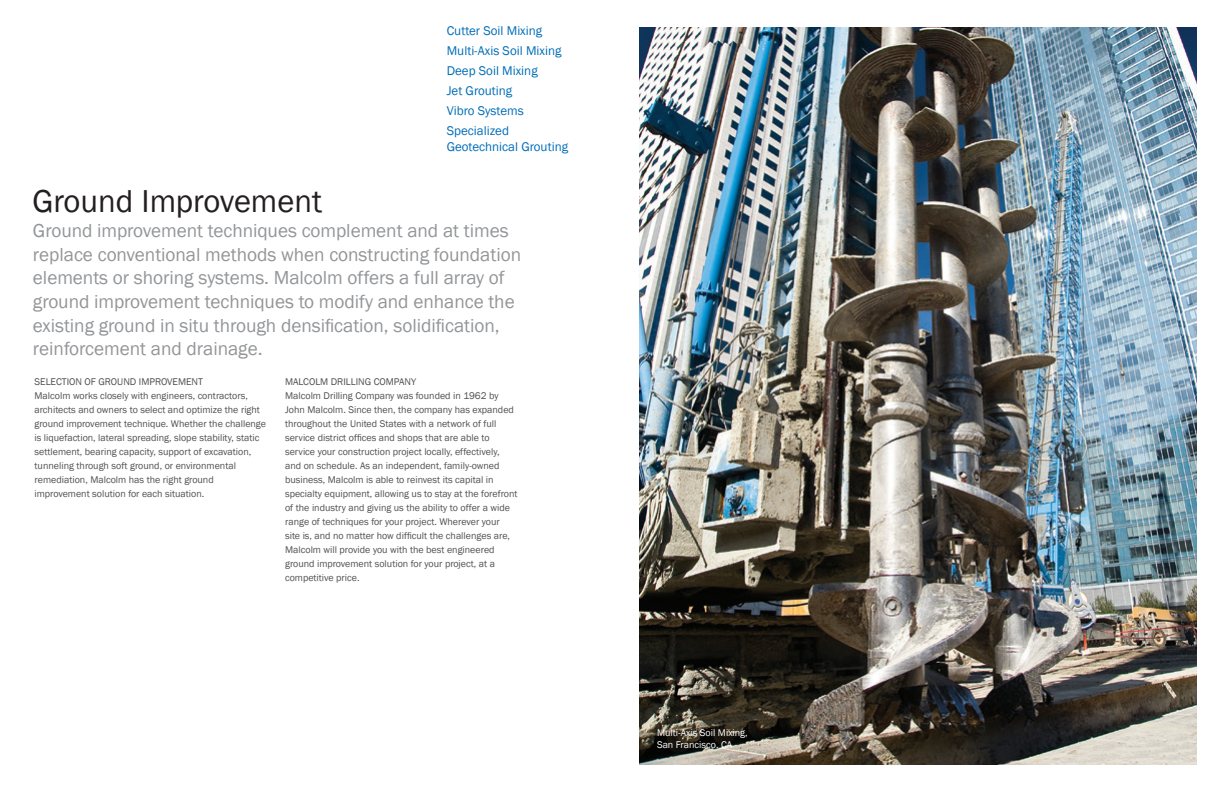
<style>
.page{position:relative;width:1224px;height:792px;background:#fff}
.page>*{position:absolute;margin:0;border:0;box-sizing:border-box;transform-origin:0 0}
.t1{font:32.6px "Franklin Gothic";color:#231f20}
.t2{font:19.3px/23.6px "Franklin Gothic";letter-spacing:-.005em;color:#939598}
.t3{font:13px/20px "Franklin Gothic";color:#006db8}
.t4{font:10px/14px "Franklin Gothic";color:#505052}
.t5{font:10px/12px "Franklin Gothic";color:#fff}
</style>
<div class="page">
<img style="left:639px;top:27px;width:558px;height:738px">
<p class="t1" style="left:32px;top:181px;width:291px">Ground Improvement</p>
<p class="t3" style="left:447px;top:21px;width:97px">Cutter Soil Mixing</p>
<p class="t3" style="left:447px;top:41px;width:116px">Multi-Axis Soil Mixing</p>
<p class="t3" style="left:447px;top:61px;width:92px">Deep Soil Mixing<br>Jet Grouting</p>
<p class="t3" style="left:447px;top:101px;width:78px">Vibro Systems</p>
<p class="t3" style="left:447px;top:123px;width:123px;line-height:16px">Specialized<br>Geotechnical Grouting</p>
<p class="t2" style="left:33px;top:220px;width:490px">Ground improvement techniques complement and at times replace conventional methods when constructing foundation elements or shoring systems. Malcolm offers a full array of ground improvement techniques to modify and enhance the existing ground in situ through densification, solidification, reinforcement and drainage.</p>
<p class="t4" style="left:35px;top:375px;width:170px">SELECTION OF GROUND IMPROVEMENT</p>
<p class="t4" style="left:35px;top:389px;width:233px">Malcolm works closely with engineers, contractors, architects and owners to select and optimize the right ground improvement technique. Whether the challenge is liquefaction, lateral spreading, slope stability, static settlement, bearing capacity, support of excavation, tunneling through soft ground, or environmental remediation, Malcolm has the right ground improvement solution for each situation.</p>
<p class="t4" style="left:285px;top:375px;width:133px">MALCOLM DRILLING COMPANY</p>
<p class="t4" style="left:285px;top:389px;width:234px">Malcolm Drilling Company was founded in 1962 by John Malcolm. Since then, the company has expanded throughout the United States with a network of full service district offices and shops that are able to service your construction project locally, effectively, and on schedule. As an independent, family-owned business, Malcolm is able to reinvest its capital in specialty equipment, allowing us to stay at the forefront of the industry and giving us the ability to offer a wide range of techniques for your project. Wherever your<br>site is, and no matter how difficult the challenges are, Malcolm will provide you with the best engineered ground improvement solution for your project, at a competitive price.</p>
<p class="t5" style="left:657px;top:727px;width:92px">Multi-Axis Soil Mixing,<br>San Francisco, CA</p>
</div>
